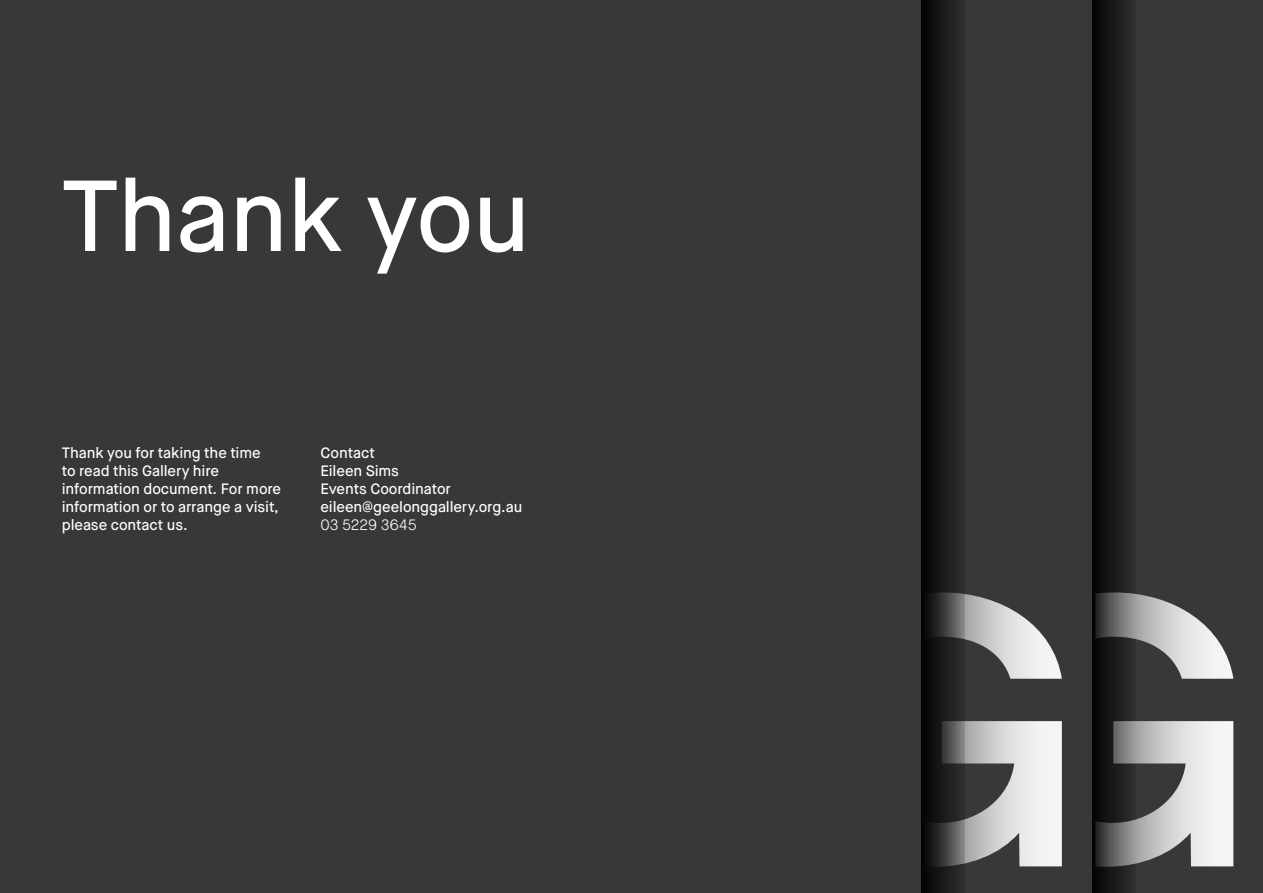
<style>
.page{position:relative;width:1263px;height:893px;background:#383839}
.page>*{position:absolute;margin:0;border:0;box-sizing:border-box;transform-origin:0 0}
.t1{font:500 100.5px "Maison Neue";letter-spacing:-.01em;color:#fff}
.t2{font:500 15px/18px "Maison Neue";letter-spacing:-.01em;color:#fff}
.t3{font:300 15px "Maison Neue";color:#fff}
</style>
<div class="page">
<div style="left:1092px;top:0;width:43px;height:893px;background:linear-gradient(to right,#030303,#2f2f30)"></div>
<svg style="left:1095px;top:592px;width:138px;height:275px"></svg>
<svg style="left:964px;top:594px;width:98px;height:273px"></svg>
<svg style="left:921px;top:0;width:43px;height:893px"></svg>
<h1 class="t1" style="left:62px;top:153px;width:470px">Thank you</h1>
<p class="t2" style="left:62px;top:444px;width:221px">Thank you for taking the time<br>to read this Gallery hire information document. For more information or to arrange a visit, please contact us.</p>
<p class="t2" style="left:320px;top:444px;width:203px">Contact<br>Eileen Sims<br>Events Coordinator eileen@geelonggallery.org.au</p>
<p class="t3" style="left:320px;top:515px;width:98px">03 5229 3645</p>
</div>
